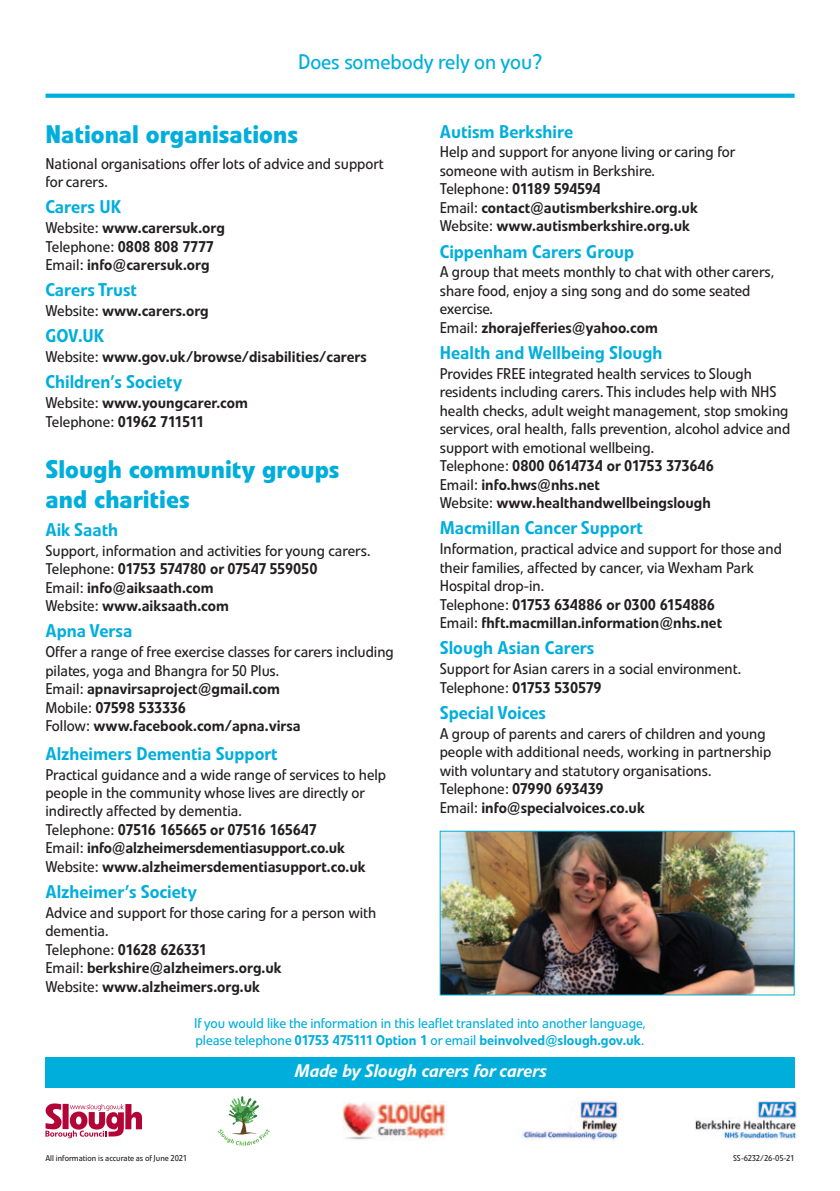
<style>
.page{position:relative;width:840px;height:1191px;background:#fff}
.page>*{position:absolute;margin:0;border:0;box-sizing:border-box;transform-origin:0 0}
.t1{font:700 25.2px/30.2px "Evo BQ";color:#00aedc}
.t2{font:21px "Evo Pro";color:#00aedc}
.t3{font:500 18.2px "Evo BQ";color:#00aedc}
.t4{font:italic 500 18px "Evo BQ";color:#fff}
.t5{font:15.4px/18.4px "Evo BQ";color:#231f20}
.t6{font:500 15.4px/18.4px "Evo BQ";color:#231f20}
.t7{font:14px/16.8px "Evo BQ";color:#00aedc}
.t8{font:8.4px "Evo BQ";color:#231f20}
.t9{font:8.4px "Evo BQ";letter-spacing:-.035em;color:#231f20}
.s1{font-weight:400}
.s2{font-weight:500}
</style>
<div class="page">
<div style="left:45px;top:1057px;width:749px;height:31px;background:#00aedc"></div>
<svg style="left:45px;top:1103px;width:97px;height:35px"></svg>
<img style="left:695px;top:1102px;width:100px;height:37px">
<img style="left:342px;top:1101px;width:104px;height:39px">
<img style="left:522px;top:1101px;width:96px;height:39px">
<svg style="left:218px;top:1096px;width:51px;height:49px"></svg>
<svg style="left:45px;top:94px;width:749px;height:4px;background:#0bb1dd"></svg>
<img style="left:441px;top:833px;width:351px;height:160px">
<div style="left:439px;top:831px;width:355px;height:164px;border:1px solid #00aedc"></div>
<h2 class="t2" style="left:298px;top:48px;width:245px">Does somebody rely on you?</h2>
<p class="t1" style="left:45px;top:122px;width:254px">National organisations</p>
<p class="t5" style="left:45px;top:156px;width:339px">National organisations offer lots of advice and support for carers.</p>
<p class="t3" style="left:45px;top:200px;width:77px">Carers UK</p>
<p class="t6" style="left:45px;top:220px;width:181px"><span class="s1">Website:</span> www.carersuk.org<br><span class="s1">Telephone:</span> 0808 808 7777<br><span class="s1">Email:</span> info@carersuk.org</p>
<p class="t3" style="left:45px;top:283px;width:93px">Carers Trust</p>
<p class="t6" style="left:45px;top:303px;width:165px"><span class="s1">Website:</span> www.carers.org</p>
<p class="t3" style="left:45px;top:329px;width:61px">GOV.UK</p>
<p class="t6" style="left:45px;top:349px;width:323px"><span class="s1">Website:</span> www.gov.uk/browse/disabilities/carers</p>
<p class="t3" style="left:45px;top:375px;width:138px">Children’s Society</p>
<p class="t6" style="left:45px;top:395px;width:204px"><span class="s1">Website:</span> www.youngcarer.com<br><span class="s1">Telephone:</span> 01962 711511</p>
<p class="t1" style="left:45px;top:457px;width:295px">Slough community groups and charities</p>
<p class="t3" style="left:45px;top:523px;width:74px">Aik Saath</p>
<p class="t5" style="left:45px;top:543px;width:326px">Support, information and activities for young carers.<br>Telephone: <span class="s2">01753 574780 or 07547 559050<br></span>Email: <span class="s2">info@aiksaath.com<br></span>Website: <span class="s2">www.aiksaath.com</span></p>
<p class="t3" style="left:45px;top:624px;width:88px">Apna Versa</p>
<p class="t5" style="left:45px;top:644px;width:350px">Offer a range of free exercise classes for carers including pilates, yoga and Bhangra for 50 Plus.<br>Email: <span class="s2">apnavirsaproject@gmail.com<br></span>Mobile: <span class="s2">07598 533336<br></span>Follow: <span class="s2">www.facebook.com/apna.virsa</span></p>
<p class="t3" style="left:45px;top:747px;width:234px">Alzheimers Dementia Support</p>
<p class="t5" style="left:45px;top:766px;width:342px">Practical guidance and a wide range of services to help people in the community whose lives are directly or indirectly affected by dementia.<br>Telephone: <span class="s2">07516 165665 or 07516 165647<br></span>Email: <span class="s2">info@alzheimersdementiasupport.co.uk </span>Website: <span class="s2">www.alzheimersdementiasupport.co.uk</span></p>
<p class="t3" style="left:45px;top:885px;width:153px">Alzheimer’s Society</p>
<p class="t5" style="left:45px;top:904px;width:332px">Advice and support for those caring for a person with dementia.<br>Telephone: <span class="s2">01628 626331<br></span>Email: <span class="s2">berkshire@alzheimers.org.uk<br></span>Website: <span class="s2">www.alzheimers.org.uk</span></p>
<p class="t3" style="left:439px;top:125px;width:135px">Autism Berkshire</p>
<p class="t5" style="left:439px;top:144px;width:297px">Help and support for anyone living or caring for someone with autism in Berkshire.<br>Telephone: <span class="s2">01189 594594<br></span>Email: <span class="s2">contact@autismberkshire.org.uk </span>Website: <span class="s2">www.autismberkshire.org.uk</span></p>
<p class="t3" style="left:439px;top:245px;width:196px">Cippenham Carers Group</p>
<p class="t5" style="left:439px;top:264px;width:336px">A group that meets monthly to chat with other carers, share food, enjoy a sing song and do some seated exercise.<br>Email: <span class="s2">zhorajefferies@yahoo.com</span></p>
<p class="t3" style="left:439px;top:346px;width:224px">Health and Wellbeing Slough</p>
<p class="t5" style="left:439px;top:366px;width:352px">Provides FREE integrated health services to Slough residents including carers. This includes help with NHS health checks, adult weight management, stop smoking services, oral health, falls prevention, alcohol advice and support with emotional wellbeing.<br>Telephone: <span class="s2">0800 0614734 or 01753 373646<br></span>Email: <span class="s2">info.hws@nhs.net<br></span>Website: <span class="s2">www.healthandwellbeingslough</span></p>
<p class="t3" style="left:439px;top:521px;width:204px">Macmillan Cancer Support</p>
<p class="t5" style="left:439px;top:541px;width:343px">Information, practical advice and support for those and their families, affected by cancer, via Wexham Park Hospital drop-in.<br>Telephone: <span class="s2">01753 634886 or 0300 6154886<br></span>Email: <span class="s2">fhft.macmillan.information@nhs.net</span></p>
<p class="t3" style="left:439px;top:641px;width:156px">Slough Asian Carers</p>
<p class="t5" style="left:439px;top:661px;width:303px">Support for Asian carers in a social environment.<br>Telephone: <span class="s2">01753 530579</span></p>
<p class="t3" style="left:439px;top:706px;width:108px">Special Voices</p>
<p class="t5" style="left:439px;top:725px;width:333px">A group of parents and carers of children and young people with additional needs, working in partnership with voluntary and statutory organisations.<br>Telephone: <span class="s2">07990 693439<br></span>Email: <span class="s2">info@specialvoices.co.uk</span></p>
<p class="t7" style="left:194px;top:1016px;width:453px">If you would like the information in this leaflet translated into another language, please telephone <span class="s2">01753 475111 Option 1</span> or email <span class="s2">beinvolved@slough.gov.uk</span>.</p>
<p class="t4" style="left:294px;top:1064px;width:253px">Made by Slough carers for carers</p>
<p class="t8" style="left:45px;top:1155px;width:143px">All information is accurate as of June 2021</p>
<p class="t9" style="left:732px;top:1155px;width:63px">SS-6232/26-05-21</p>
</div>
